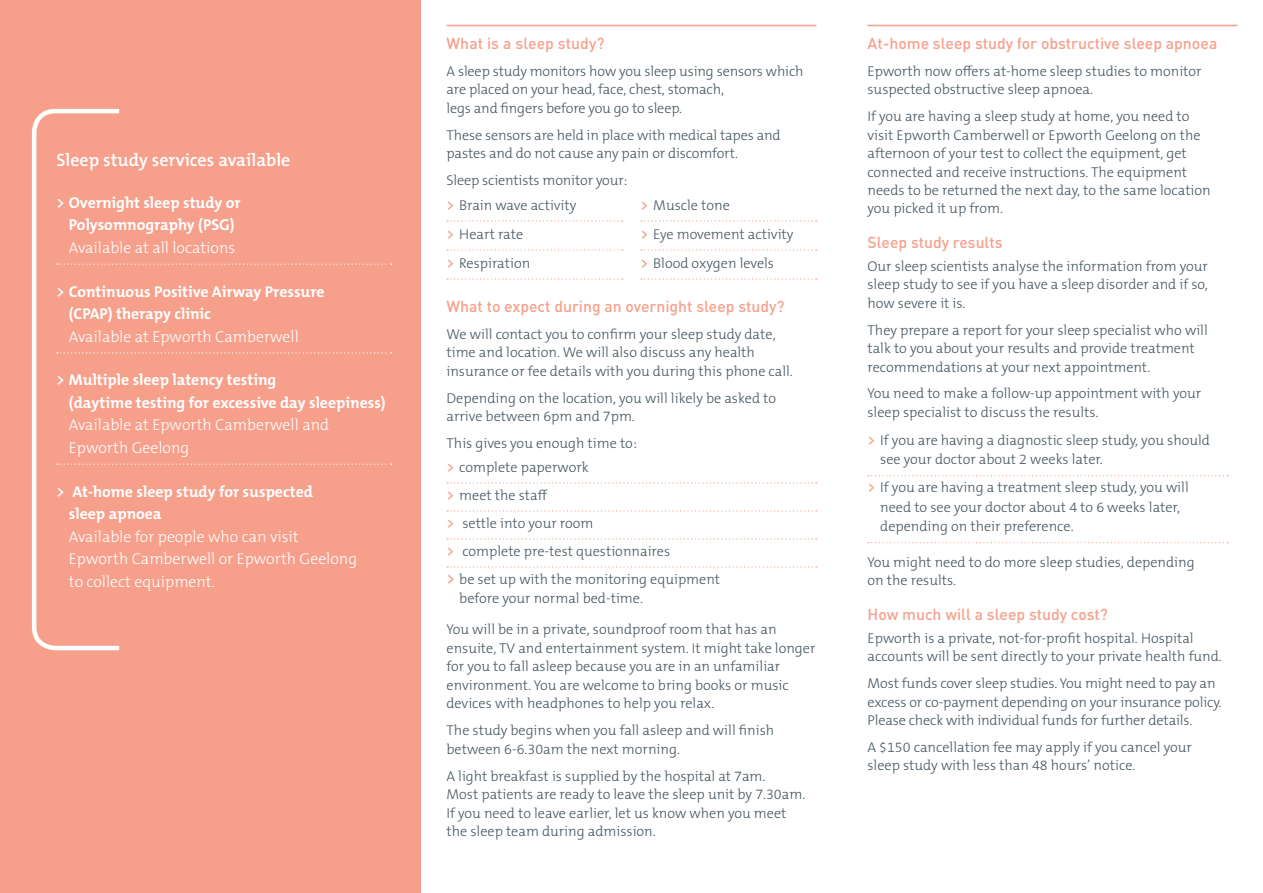
<style>
.page{position:relative;width:1263px;height:893px;background:#fff}
.page>*{position:absolute;margin:0;border:0;box-sizing:border-box;transform-origin:0 0}
.t1{font:600 18px "The Mix B W6";color:#fff}
.t2{font:700 15.75px/22.5px "The Mix B W7";color:#fff}
.t3{font:500 15.75px "DINOT";color:#f6a08b}
.t4{font:300 15.75px/22.5px "The Mix B W3";color:#fff}
.t5{font:300 14.25px/18.5px "The Mix B W3";color:#45555f}
.s1{font-family:"The Mix B W6";font-weight:600}
.s2{font-family:"The Mix B W3";font-weight:300}
.s3{font-family:"The Mix B W7";font-weight:700}
.s4{font-family:"The Mix B W6";font-weight:600;color:#f6a08b}
.s5{font-family:"The Mix B W6";font-weight:600;font-size:15.75px;color:#f6a08b}
</style>
<div class="page">
<div style="left:0;top:0;width:421px;height:893px;background:#f6a08b"></div>
<svg style="left:447px;top:482px;width:370px;height:1px"></svg>
<svg style="left:447px;top:510px;width:370px;height:1px"></svg>
<svg style="left:447px;top:538px;width:370px;height:1px"></svg>
<svg style="left:447px;top:566px;width:370px;height:1px"></svg>
<svg style="left:868px;top:475px;width:360px;height:1px"></svg>
<svg style="left:868px;top:542px;width:360px;height:1px"></svg>
<svg style="left:124px;top:264px;width:268px;height:1px"></svg>
<svg style="left:124px;top:352px;width:268px;height:1px"></svg>
<svg style="left:124px;top:464px;width:268px;height:1px"></svg>
<svg style="left:447px;top:220px;width:176px;height:2px"></svg>
<svg style="left:447px;top:249px;width:176px;height:2px"></svg>
<svg style="left:447px;top:278px;width:176px;height:2px"></svg>
<svg style="left:641px;top:220px;width:176px;height:2px"></svg>
<svg style="left:641px;top:249px;width:176px;height:2px"></svg>
<svg style="left:641px;top:278px;width:176px;height:2px"></svg>
<svg style="left:31px;top:108px;width:93px;height:543px"></svg>
<hr style="left:446px;top:25px;width:370px;height:1px;background:#f6a08b">
<hr style="left:867px;top:25px;width:370px;height:1px;background:#f6a08b">
<p class="t1" style="left:56px;top:148px;width:235px">Sleep study services available</p>
<p class="t2" style="left:56px;top:191px;width:186px;text-align:center"><span class="s1">&gt;</span> Overnight sleep study or<br>Polysomnography (PSG)<br><span class="s2">Available at all locations</span></p>
<p class="t2" style="left:69px;top:280px;width:257px;text-indent:-13px"><span class="s1">&gt;</span> Continuous Positive Airway Pressure (CPAP) therapy clinic<br><span class="s2">Available at Epworth Camberwell</span></p>
<p class="t2" style="left:69px;top:369px;width:318px;text-indent:-13px"><span class="s1">&gt;</span> Multiple sleep latency testing<br>(daytime testing for excessive day sleepiness)<br><span class="s2">Available at Epworth Camberwell and Epworth Geelong</span></p>
<p class="t4" style="left:69px;top:480px;width:290px;text-indent:-13px"><span class="s1">&gt;</span> <span class="s3">At-home sleep study for suspected<br>sleep apnoea<br></span>Available for people who can visit<br>Epworth Camberwell or Epworth Geelong to collect equipment.</p>
<p class="t3" style="left:446px;top:33px;width:159px">What is a sleep study?</p>
<p class="t5" style="left:446px;top:62px;width:359px">A sleep study monitors how you sleep using sensors which are placed on your head, face, chest, stomach,<br>legs and fingers before you go to sleep.</p>
<p class="t5" style="left:446px;top:126px;width:336px">These sensors are held in place with medical tapes and pastes and do not cause any pain or discomfort.</p>
<p class="t5" style="left:446px;top:171px;width:182px">Sleep scientists monitor your:</p>
<p class="t5" style="left:446px;top:196px;width:131px"><span class="s4">&gt;</span> Brain wave activity</p>
<p class="t5" style="left:446px;top:225px;width:78px"><span class="s4">&gt;</span> Heart rate</p>
<p class="t5" style="left:446px;top:254px;width:85px"><span class="s4">&gt;</span> Respiration</p>
<p class="t5" style="left:640px;top:196px;width:91px"><span class="s4">&gt;</span> Muscle tone</p>
<p class="t5" style="left:640px;top:225px;width:154px"><span class="s4">&gt;</span> Eye movement activity</p>
<p class="t5" style="left:640px;top:254px;width:135px"><span class="s4">&gt;</span> Blood oxygen levels</p>
<p class="t3" style="left:446px;top:296px;width:340px">What to expect during an overnight sleep study?</p>
<p class="t5" style="left:446px;top:325px;width:348px">We will contact you to confirm your sleep study date, time and location. We will also discuss any health insurance or fee details with you during this phone call.</p>
<p class="t5" style="left:446px;top:389px;width:331px">Depending on the location, you will likely be asked to arrive between 6pm and 7pm.</p>
<p class="t5" style="left:446px;top:434px;width:192px">This gives you enough time to:</p>
<p class="t5" style="left:446px;top:458px;width:144px"><span class="s4">&gt;</span> complete paperwork</p>
<p class="t5" style="left:446px;top:486px;width:103px"><span class="s4">&gt;</span> meet the staff</p>
<p class="t5" style="left:446px;top:514px;width:148px"><span class="s4">&gt;</span> settle into your room</p>
<p class="t5" style="left:446px;top:542px;width:225px"><span class="s4">&gt;</span> complete pre-test questionnaires</p>
<p class="t5" style="left:459px;top:569px;width:262px;line-height:19.5px;text-indent:-13px"><span class="s5">&gt;</span> be set up with the monitoring equipment before your normal bed-time.</p>
<p class="t5" style="left:446px;top:620px;width:370px">You will be in a private, soundproof room that has an ensuite, TV and entertainment system. It might take longer for you to fall asleep because you are in an unfamiliar environment. You are welcome to bring books or music devices with headphones to help you relax.</p>
<p class="t5" style="left:446px;top:721px;width:329px">The study begins when you fall asleep and will finish between 6-6.30am the next morning.</p>
<p class="t5" style="left:446px;top:767px;width:360px">A light breakfast is supplied by the hospital at 7am.<br>Most patients are ready to leave the sleep unit by 7.30am.<br>If you need to leave earlier, let us know when you meet the sleep team during admission.</p>
<p class="t3" style="left:867px;top:33px;width:351px">At-home sleep study for obstructive sleep apnoea</p>
<p class="t5" style="left:867px;top:62px;width:336px">Epworth now offers at-home sleep studies to monitor suspected obstructive sleep apnoea.</p>
<p class="t5" style="left:867px;top:107px;width:345px">If you are having a sleep study at home, you need to visit Epworth Camberwell or Epworth Geelong on the afternoon of your test to collect the equipment, get connected and receive instructions. The equipment needs to be returned the next day, to the same location you picked it up from.</p>
<p class="t3" style="left:867px;top:232px;width:137px">Sleep study results</p>
<p class="t5" style="left:867px;top:257px;width:342px;text-align:justify">Our sleep scientists analyse the information from your sleep study to see if you have a sleep disorder and if so, how severe it is.</p>
<p class="t5" style="left:867px;top:321px;width:342px">They prepare a report for your sleep specialist who will talk to you about your results and provide treatment recommendations at your next appointment.</p>
<p class="t5" style="left:867px;top:385px;width:335px">You need to make a follow-up appointment with your sleep specialist to discuss the results.</p>
<p class="t5" style="left:880px;top:430px;width:331px;line-height:19.5px;text-indent:-13px"><span class="s4">&gt;</span> If you are having a diagnostic sleep study, you should see your doctor about 2 weeks later.</p>
<p class="t5" style="left:880px;top:478px;width:310px;line-height:19.5px;text-indent:-13px"><span class="s4">&gt;</span> If you are having a treatment sleep study, you will need to see your doctor about 4 to 6 weeks later, depending on their preference.</p>
<p class="t5" style="left:867px;top:553px;width:329px">You might need to do more sleep studies, depending on the results.</p>
<p class="t3" style="left:867px;top:604px;width:242px">How much will a sleep study cost?</p>
<p class="t5" style="left:867px;top:629px;width:356px">Epworth is a private, not-for-profit hospital. Hospital accounts will be sent directly to your private health fund.</p>
<p class="t5" style="left:867px;top:674px;width:356px">Most funds cover sleep studies. You might need to pay an excess or co-payment depending on your insurance policy.<br>Please check with individual funds for further details.</p>
<p class="t5" style="left:867px;top:738px;width:326px">A $150 cancellation fee may apply if you cancel your sleep study with less than 48 hours’ notice.</p>
</div>
